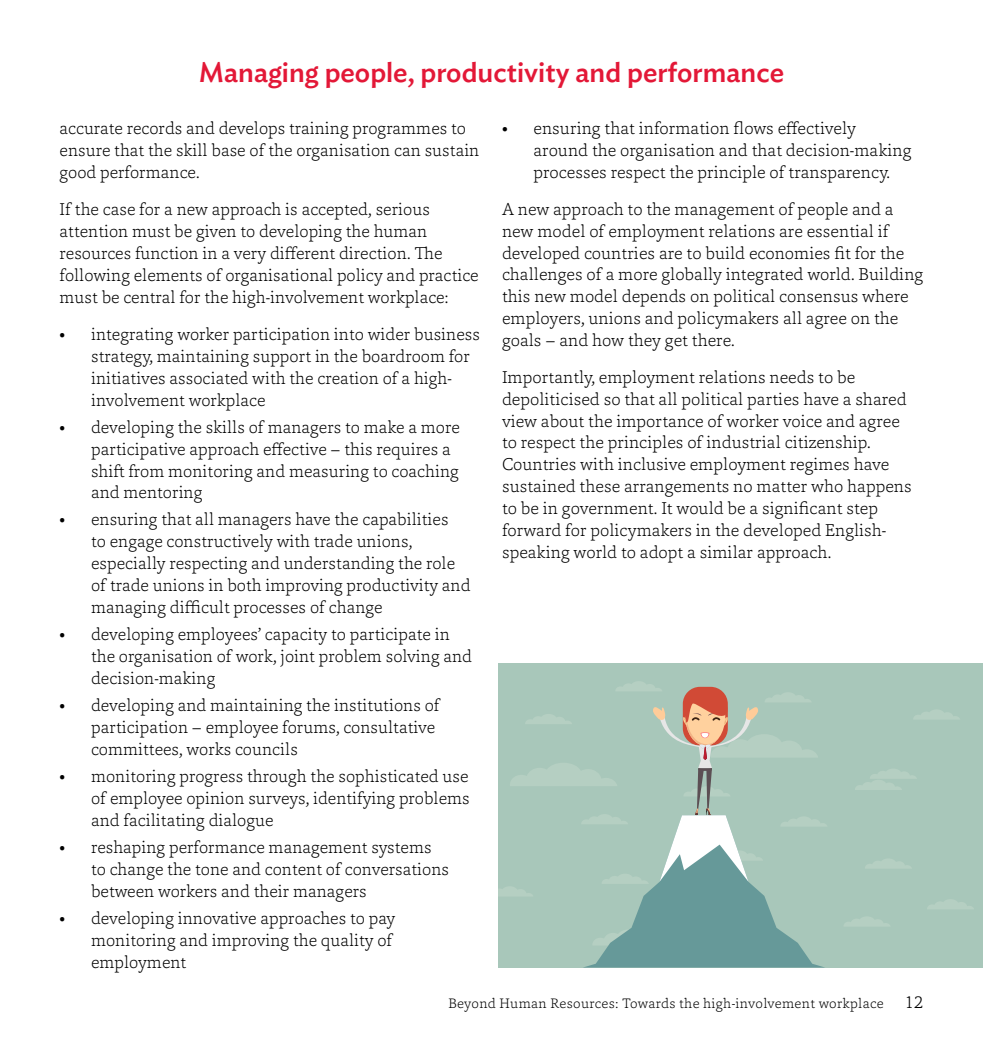
<style>
.page{position:relative;width:983px;height:1042px;background:#fff}
.page>*{position:absolute;margin:0;border:0;box-sizing:border-box;transform-origin:0 0}
.t1{font:500 28px "Ideal Sans";color:#e31837}
.t2{font:200 17.5px/21.9px "Capita";color:#000}
.t3{font:200 14px "Capita";letter-spacing:.02em;color:#000}
.s1{font-size:17.5px}
</style>
<div class="page">
<div style="left:499px;top:663px;width:483px;height:304px;background:#a8c7ba"></div>
<svg style="left:844px;top:917px;width:46px;height:9px"></svg>
<svg style="left:927px;top:899px;width:46px;height:10px"></svg>
<svg style="left:865px;top:859px;width:46px;height:9px"></svg>
<svg style="left:855px;top:769px;width:61px;height:21px"></svg>
<svg style="left:914px;top:710px;width:45px;height:9px"></svg>
<svg style="left:499px;top:681px;width:328px;height:286px"></svg>
<h1 class="t1" style="left:199px;top:51px;width:586px">Managing people, productivity and performance</h1>
<p class="t2" style="left:60px;top:117px;width:421px">accurate records and develops training programmes to ensure that the skill base of the organisation can sustain good performance.</p>
<p class="t2" style="left:60px;top:198px;width:420px">If the case for a new approach is accepted, serious attention must be given to developing the human resources function in a very different direction. The following elements of organisational policy and practice must be central for the high-involvement workplace:</p>
<p class="t2" style="left:91px;top:322px;width:390px;text-indent:-32px">• integrating worker participation into wider business strategy, maintaining support in the boardroom for initiatives associated with the creation of a high&shy;involvement workplace</p>
<p class="t2" style="left:91px;top:415px;width:370px;text-indent:-32px">• developing the skills of managers to make a more participative approach effective – this requires a shift from monitoring and measuring to coaching and mentoring</p>
<p class="t2" style="left:91px;top:508px;width:381px;text-indent:-32px">• ensuring that all managers have the capabilities<br>to engage constructively with trade unions, especially respecting and understanding the role of trade unions in both improving productivity and managing difficult processes of change</p>
<p class="t2" style="left:91px;top:623px;width:382px;text-indent:-32px">• developing employees’ capacity to participate in the organisation of work, joint problem solving and decision-making</p>
<p class="t2" style="left:91px;top:694px;width:349px;text-indent:-32px">• developing and maintaining the institutions of participation – employee forums, consultative committees, works councils</p>
<p class="t2" style="left:91px;top:764px;width:380px;text-align:justify;text-indent:-32px">• monitoring progress through the sophisticated use of employee opinion surveys, identifying problems and facilitating dialogue</p>
<p class="t2" style="left:91px;top:835px;width:359px;text-indent:-32px">• reshaping performance management systems to change the tone and content of conversations between workers and their managers</p>
<p class="t2" style="left:91px;top:906px;width:306px;text-indent:-32px">• developing innovative approaches to pay monitoring and improving the quality of employment</p>
<p class="t2" style="left:533px;top:117px;width:379px;text-indent:-31px">• ensuring that information flows effectively around the organisation and that decision-making processes respect the principle of transparency.</p>
<p class="t2" style="left:502px;top:198px;width:423px">A new approach to the management of people and a new model of employment relations are essential if developed countries are to build economies fit for the challenges of a more globally integrated world. Building this new model depends on political consensus where employers, unions and policymakers all agree on the goals – and how they get there.</p>
<p class="t2" style="left:502px;top:366px;width:411px">Importantly, employment relations needs to be depoliticised so that all political parties have a shared view about the importance of worker voice and agree to respect the principles of industrial citizenship.<br>Countries with inclusive employment regimes have sustained these arrangements no matter who happens to be in government. It would be a significant step forward for policymakers in the developed English&shy;speaking world to adopt a similar approach.</p>
<p class="t3" style="left:448px;top:993px;width:476px">Beyond Human Resources: Towards the high-involvement workplace <span class="s1">12</span></p>
</div>
